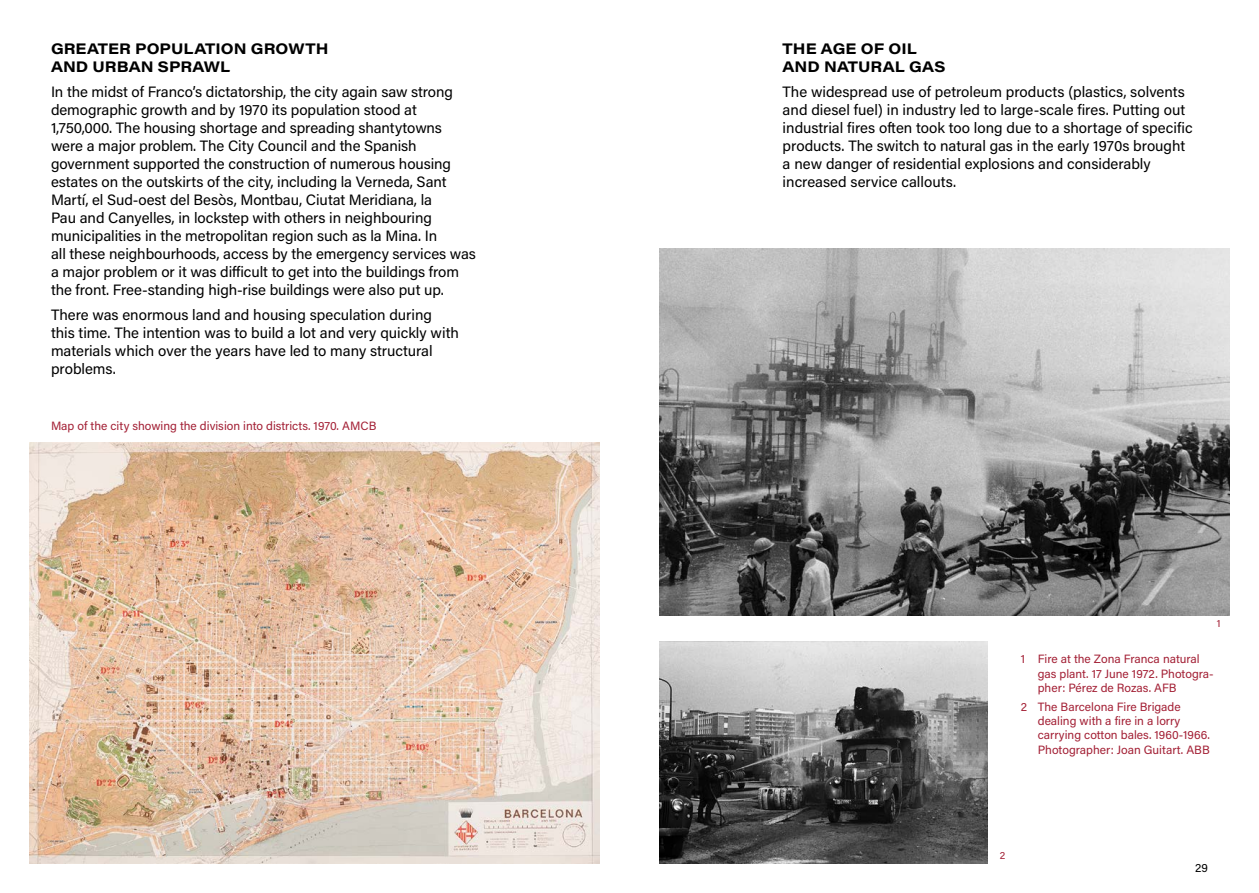
<style>
.page{position:relative;width:1259px;height:893px;background:#fff}
.page>*{position:absolute;margin:0;border:0;box-sizing:border-box;transform-origin:0 0}
.t1{font:15px/18px "Acumin Pro";letter-spacing:-.005em;color:#000}
.t2{font:700 15px/18px "Acumin Pro Wide";color:#000}
.t3{font:12px/14.4px "Acumin Pro";color:#a32035}
.t4{font:12px "Acumin Pro";color:#000}
.t5{font:10.5px "Acumin Pro";color:#a32035}
</style>
<div class="page">
<img style="left:30px;top:442px;width:570px;height:421px">
<img style="left:659px;top:249px;width:570px;height:366px">
<img style="left:659px;top:641px;width:328px;height:222px">
<p class="t2" style="left:51px;top:38px;width:279px">GREATER POPULATION GROWTH<br>AND URBAN SPRAWL</p>
<p class="t1" style="left:51px;top:82px;width:426px">In the midst of Franco’s dictatorship, the city again saw strong demographic growth and by 1970 its population stood at 1,750,000. The housing shortage and spreading shantytowns were a major problem. The City Council and the Spanish government supported the construction of numerous housing estates on the outskirts of the city, including la Verneda, Sant Martí, el Sud-oest del Besòs, Montbau, Ciutat Meridiana, la<br>Pau and Canyelles, in lockstep with others in neighbouring municipalities in the metropolitan region such as la Mina. In<br>all these neighbourhoods, access by the emergency services was a major problem or it was difficult to get into the buildings from the front. Free-standing high-rise buildings were also put up.</p>
<p class="t1" style="left:51px;top:306px;width:409px">There was enormous land and housing speculation during this time. The intention was to build a lot and very quickly with materials which over the years have led to many structural problems.</p>
<p class="t3" style="left:51px;top:418px;width:327px">Map of the city showing the division into districts. 1970. AMCB</p>
<p class="t2" style="left:782px;top:38px;width:164px">THE AGE OF OIL<br>AND NATURAL GAS</p>
<p class="t1" style="left:782px;top:82px;width:411px">The widespread use of petroleum products (plastics, solvents and diesel fuel) in industry led to large-scale fires. Putting out industrial fires often took too long due to a shortage of specific products. The switch to natural gas in the early 1970s brought a new danger of residential explosions and considerably increased service callouts.</p>
<p class="t5" style="left:1216px;top:616px;width:5px">1</p>
<p class="t3" style="left:1037px;top:651px;width:177px;text-indent:-17px">1 Fire at the Zona Franca natural gas plant. 17 June 1972. Photogra&shy;pher: Pérez de Rozas. AFB</p>
<p class="t3" style="left:1037px;top:699px;width:174px;text-indent:-17px">2 The Barcelona Fire Brigade dealing with a fire in a lorry carrying cotton bales. 1960-1966.<br>Photographer: Joan Guitart. ABB</p>
<p class="t5" style="left:1000px;top:848px;width:7px">2</p>
<p class="t4" style="left:1195px;top:859px;width:14px">29</p>
</div>
